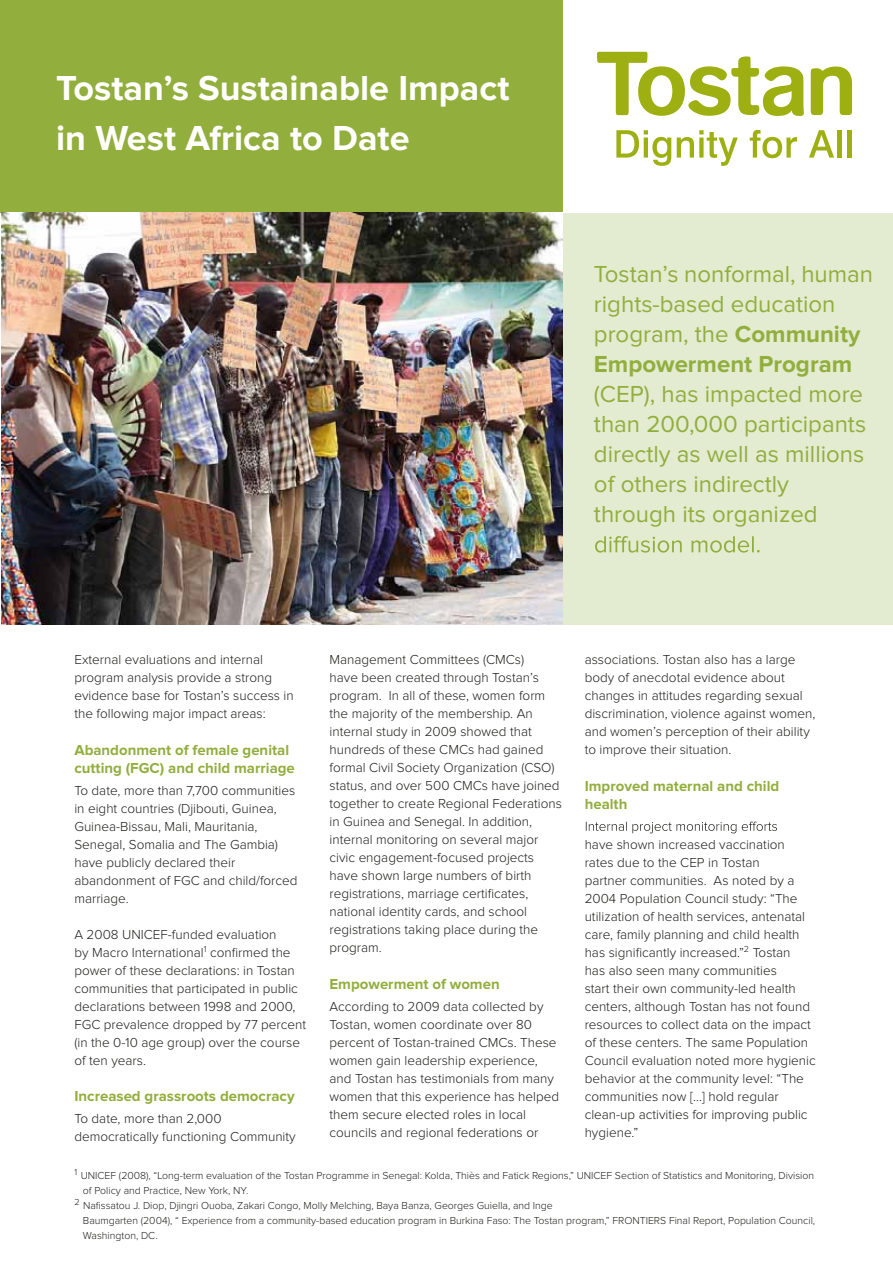
<style>
.page{position:relative;width:893px;height:1263px;background:#fff}
.page>*{position:absolute;margin:0;border:0;box-sizing:border-box;transform-origin:0 0}
.t1{font:700 36px/49.2px "Proxima Nova";color:#fff}
.t2{font:24px/30px "Proxima Nova";color:#92ae3d}
.t3{font:700 15px/18px "Proxima Nova";color:#92ae3d}
.t4{font:300 13.5px/18px "Proxima Nova";color:#1d1d1b}
.t5{font:300 10.5px "Proxima Nova";color:#1d1d1b}
.s1{font-weight:700}
</style>
<div class="page">
<svg style="left:586px;top:822px;width:191px;height:11px"></svg>
<div style="left:563px;top:213px;width:330px;height:412px;background:#e3ebd0"></div>
<div style="left:0;top:0;width:563px;height:213px;background:#92ae3d"></div>
<svg style="left:616px;top:130px;width:55px;height:36px"></svg>
<svg style="left:677px;top:130px;width:61px;height:36px"></svg>
<svg style="left:750px;top:130px;width:47px;height:28px"></svg>
<svg style="left:809px;top:130px;width:25px;height:28px"></svg>
<hr style="left:837px;top:130px;width:4px;height:28px;background:#9daf11">
<hr style="left:847px;top:130px;width:4px;height:28px;background:#9daf11">
<svg style="left:597px;top:52px;width:207px;height:64px"></svg>
<svg style="left:811px;top:66px;width:41px;height:49px"></svg>
<svg style="left:595px;top:536px;width:165px;height:17px"></svg>
<img style="left:2px;top:213px;width:561px;height:412px">
<h1 class="t1" style="left:56px;top:65px;width:455px">Tostan’s Sustainable Impact in West Africa to Date</h1>
<h2 class="t2" style="left:594px;top:260px;width:281px">Tostan’s nonformal, human rights-based education program, the <span class="s1">Community<br>Empowerment Program</span></h2>
<h2 class="t2" style="left:594px;top:380px;width:274px">(CEP), has impacted more than 200,000 participants directly as well as millions of others indirectly through its organized</h2>
<p class="t4" style="left:330px;top:651px;width:234px">Management Committees (CMCs)<br>have been created through Tostan’s program. In all of these, women form the majority of the membership. An internal study in 2009 showed that hundreds of these CMCs had gained formal Civil Society Organization (CSO) status, and over 500 CMCs have joined together to create Regional Federations in Guinea and Senegal. In addition, internal monitoring on several major civic engagement-focused projects have shown large numbers of birth registrations, marriage certificates, national identity cards, and school registrations taking place during the program.</p>
<p class="t3" style="left:330px;top:975px;width:172px">Empowerment of women</p>
<p class="t4" style="left:330px;top:998px;width:231px">According to 2009 data collected by Tostan, women coordinate over 80 percent of Tostan-trained CMCs. These women gain leadership experience, and Tostan has testimonials from many women that this experience has helped them secure elected roles in local councils and regional federations or</p>
<p class="t4" style="left:585px;top:651px;width:232px">associations. Tostan also has a large body of anecdotal evidence about changes in attitudes regarding sexual discrimination, violence against women, and women’s perception of their ability to improve their situation.</p>
<p class="t3" style="left:585px;top:777px;width:196px">Improved maternal and child health</p>
<p class="t4" style="left:585px;top:836px;width:233px">have shown increased vaccination rates due to the CEP in Tostan<br>partner communities. As noted by a 2004 Population Council study: “The utilization of health services, antenatal care, family planning and child health has significantly increased.”<sup>2</sup> Tostan<br>has also seen many communities<br>start their own community-led health centers, although Tostan has not found resources to collect data on the impact of these centers. The same Population Council evaluation noted more hygienic behavior at the community level: “The communities now […] hold regular clean-up activities for improving public hygiene.”</p>
<p class="t5" style="left:74px;top:1171px;width:741px"><sup>1</sup> UNICEF (2008), “Long-term evaluation of the Tostan Programme in Senegal: Kolda, Thiès and Fatick Regions,” UNICEF Section of Statistics and Monitoring, Division</p>
<p class="t5" style="left:83px;top:1186px;width:167px">of Policy and Practice, New York, NY.</p>
<p class="t5" style="left:74px;top:1201px;width:480px"><sup>2</sup> Nafissatou J. Diop, Djingri Ouoba, Zakari Congo, Molly Melching, Baya Banza, Georges Guiella, and Inge</p>
<p class="t5" style="left:83px;top:1216px;width:734px">Baumgarten (2004), “ Experience from a community-based education program in Burkina Faso: The Tostan program,” FRONTIERS Final Report, Population Council,</p>
<p class="t5" style="left:83px;top:1231px;width:76px">Washington, DC.</p>
<p class="t4" style="left:74px;top:651px;width:221px">External evaluations and internal program analysis provide a strong evidence base for Tostan’s success in the following major impact areas:</p>
<p class="t3" style="left:74px;top:741px;width:222px">Abandonment of female genital cutting (FGC) and child marriage</p>
<p class="t4" style="left:74px;top:782px;width:225px">To date, more than 7,700 communities in eight countries (Djibouti, Guinea,<br>Guinea-Bissau, Mali, Mauritania,<br>Senegal, Somalia and The Gambia) have publicly declared their abandonment of FGC and child/forced marriage.</p>
<p class="t4" style="left:74px;top:926px;width:233px">A 2008 UNICEF-funded evaluation<br>by Macro International<sup>1</sup> confirmed the power of these declarations: in Tostan communities that participated in public declarations between 1998 and 2000, FGC prevalence dropped by 77 percent (in the 0-10 age group) over the course of ten years.</p>
<p class="t3" style="left:74px;top:1087px;width:222px">Increased grassroots democracy</p>
<p class="t4" style="left:74px;top:1110px;width:223px">To date, more than 2,000 democratically functioning Community</p>
</div>
